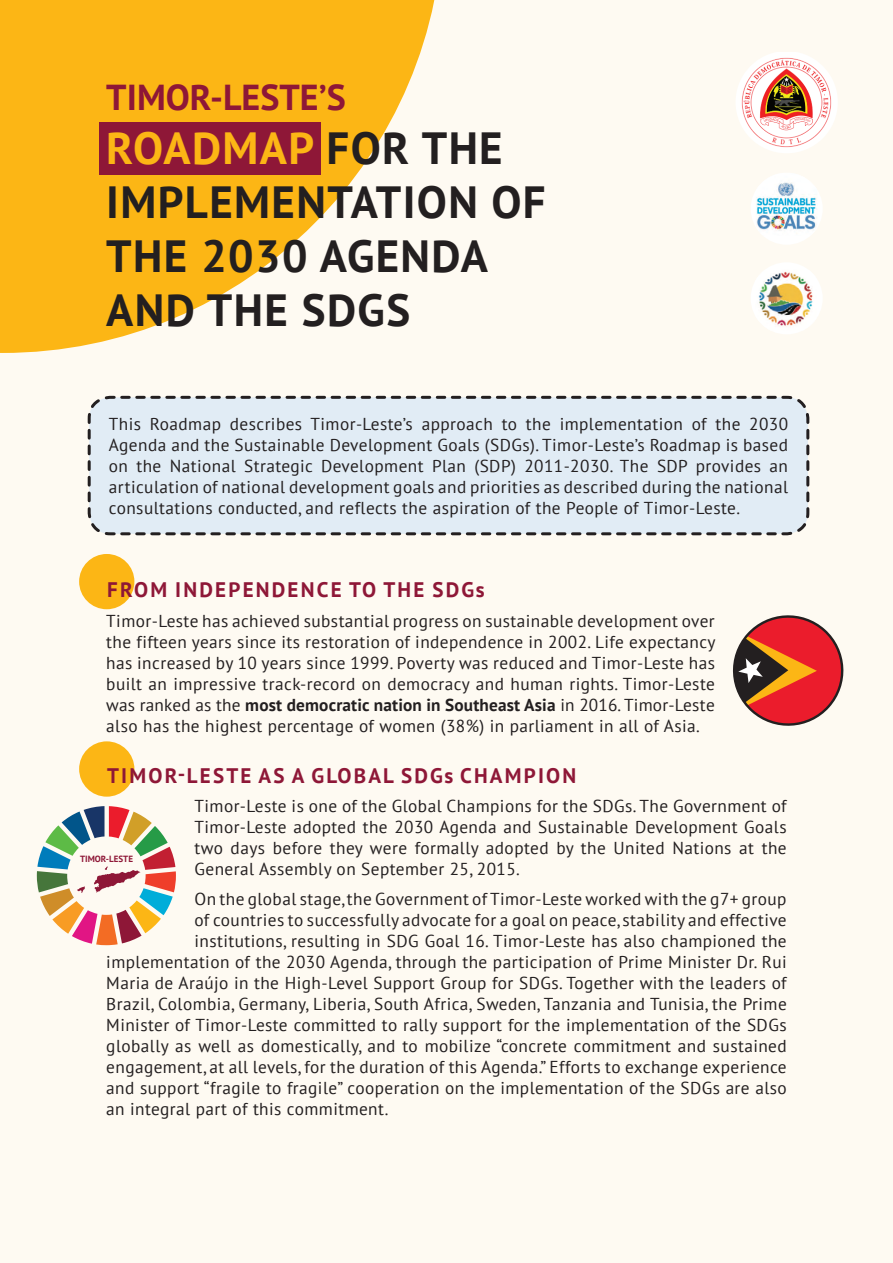
<style>
.page{position:relative;width:893px;height:1263px;background:#fefaf2}
.page>*{position:absolute;margin:0;border:0;box-sizing:border-box;transform-origin:0 0}
.t1{font:700 45px/54px "PT Sans";letter-spacing:.03em;color:#231f20}
.t2{font:700 36px "PT Sans";color:#8e1737}
.t3{font:700 21px "PT Sans";letter-spacing:.105em;color:#8e1737}
.t4{font:17.25px/21px "PT Sans";letter-spacing:.025em;color:#231f20;text-align:justify}
.t5{font:700 9px "PT Sans";color:#8e1737}
.s1{color:#fcb615}
.s2{font-weight:700}
</style>
<div class="page">
<svg style="left:0;top:0;width:435px;height:353px;fill:#fcb615"></svg>
<div style="left:99px;top:122px;width:222px;height:52px;background:#8e1737"></div>
<div style="left:79px;top:741px;width:55px;height:56px;background:#fcb615;border-radius:50%"></div>
<div style="left:79px;top:554px;width:55px;height:55px;background:#fcb615;border-radius:50%"></div>
<img style="left:736px;top:52px;width:101px;height:101px">
<div style="left:751px;top:173px;width:72px;height:72px;background:#fff;border-radius:50%"></div>
<img style="left:756px;top:173px;width:61px;height:58px">
<div style="left:751px;top:262px;width:72px;height:72px;background:#fff;border-radius:50%"></div>
<img style="left:755px;top:271px;width:58px;height:59px">
<svg style="left:733px;top:615px;width:111px;height:111px"></svg>
<svg style="left:37px;top:806px;width:139px;height:139px"></svg>
<div style="left:87px;top:395px;width:723px;height:141px;background:#e1ecf5"></div>
<h2 class="t2" style="left:106px;top:78px;width:241px">TIMOR-LESTE’S</h2>
<h1 class="t1" style="left:106px;top:123px;width:441px"><span class="s1">ROADMAP</span> FOR THE<br>IMPLEMENTATION OF<br>THE 2030 AGENDA<br>AND THE SDGS</h1>
<p class="t4" style="left:109px;top:414px;width:681px">This Roadmap describes Timor-Leste’s approach to the implementation of the 2030<br>Agenda and the Sustainable Development Goals (SDGs). Timor-Leste’s Roadmap is based on the National Strategic Development Plan (SDP) 2011-2030. The SDP provides an articulation of national development goals and priorities as described during the national consultations conducted, and reflects the aspiration of the People of Timor-Leste.</p>
<p class="t3" style="left:107px;top:578px;width:379px">FROM INDEPENDENCE TO THE SDGs</p>
<p class="t4" style="left:106px;top:611px;width:611px">Timor-Leste has achieved substantial progress on sustainable development over the fifteen years since its restoration of independence in 2002. Life expectancy has increased by 10 years since 1999. Poverty was reduced and Timor-Leste has built an impressive track-record on democracy and human rights. Timor-Leste was ranked as the <span class="s2">most democratic nation in Southeast Asia</span> in 2016. Timor-Leste also has the highest percentage of women (38%) in parliament in all of Asia.</p>
<p class="t3" style="left:107px;top:764px;width:471px">TIMOR-LESTE AS A GLOBAL SDGs CHAMPION</p>
<p class="t4" style="left:195px;top:796px;width:594px">Timor-Leste is one of the Global Champions for the SDGs. The Government of Timor-Leste adopted the 2030 Agenda and Sustainable Development Goals two days before they were formally adopted by the United Nations at the General Assembly on September 25, 2015.</p>
<p class="t4" style="left:195px;top:889px;width:594px">On the global stage, the Government of Timor-Leste worked with the g7+ group</p>
<p class="t4" style="left:195px;top:910px;width:594px">of countries to successfully advocate for a goal on peace, stability and effective</p>
<p class="t4" style="left:195px;top:931px;width:594px">institutions, resulting in SDG Goal 16. Timor-Leste has also championed the</p>
<p class="t4" style="left:106px;top:952px;width:682px">implementation of the 2030 Agenda, through the participation of Prime Minister Dr. Rui</p>
<p class="t4" style="left:106px;top:973px;width:682px">Maria de Araújo in the High-Level Support Group for SDGs. Together with the leaders of</p>
<p class="t4" style="left:106px;top:994px;width:682px">Brazil, Colombia, Germany, Liberia, South Africa, Sweden, Tanzania and Tunisia, the Prime</p>
<p class="t4" style="left:106px;top:1015px;width:682px">Minister of Timor-Leste committed to rally support for the implementation of the SDGs</p>
<p class="t4" style="left:106px;top:1036px;width:682px">globally as well as domestically, and to mobilize “concrete commitment and sustained</p>
<p class="t4" style="left:106px;top:1057px;width:682px">engagement, at all levels, for the duration of this Agenda.” Efforts to exchange experience</p>
<p class="t4" style="left:106px;top:1078px;width:682px">and support “fragile to fragile” cooperation on the implementation of the SDGs are also</p>
<p class="t4" style="left:106px;top:1099px;width:284px">an integral part of this commitment.</p>
<p class="t5" style="left:80px;top:854px;width:54px">TIMOR-LESTE</p>
</div>
